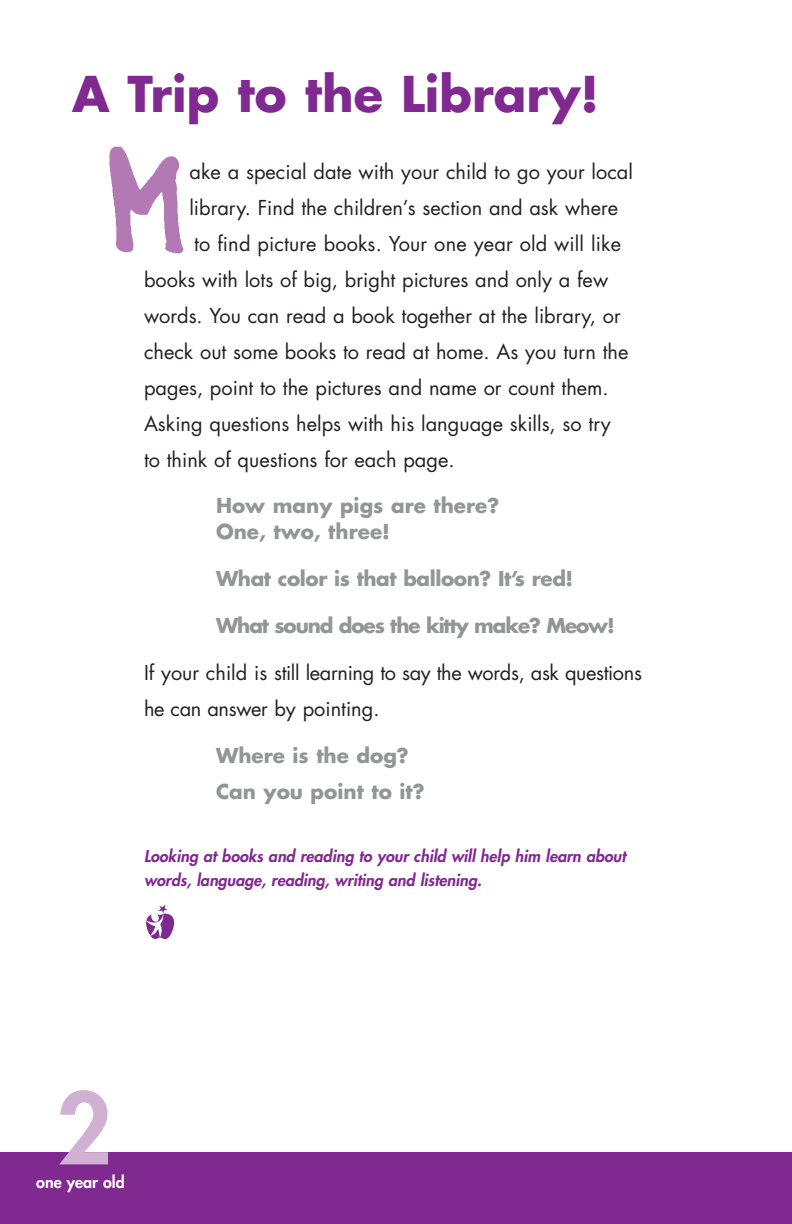
<style>
.page{position:relative;width:792px;height:1224px;background:#fff}
.page>*{position:absolute;margin:0;border:0;box-sizing:border-box;transform-origin:0 0}
.t1{font:800 96px "Futura";color:#d0b1d3}
.t2{font:700 48px "Futura";color:#802990}
.t3{font:20px "Futura";color:#231f20}
.t4{font:20px/36px "Futura";letter-spacing:-.02em;color:#231f20}
.t5{font:700 20px/26px "Futura";color:#939598}
.t6{font:700 20px "Futura";letter-spacing:-.02em;color:#939598}
.t7{font:700 20px "Futura";letter-spacing:-.055em;color:#939598}
.t8{font:italic 800 16px/24px "Futura";color:#802990}
.t9{font:800 16px "Futura";color:#fff}
</style>
<div class="page">
<svg style="left:146px;top:905px;width:29px;height:34px"></svg>
<img style="left:109px;top:146px;width:75px;height:108px">
<div style="left:0;top:1152px;width:792px;height:72px;background:#802990"></div>
<h2 class="t2" style="left:72px;top:72px;width:529px">A Trip to the Library!</h2>
<p class="t3" style="left:190px;top:162px;width:445px">ake a special date with your child to go your local</p>
<p class="t3" style="left:189px;top:198px;width:430px">library. Find the children’s section and ask where</p>
<p class="t3" style="left:194px;top:234px;width:428px">to find picture books. Your one year old will like</p>
<p class="t3" style="left:144px;top:270px;width:466px">books with lots of big, bright pictures and only a few</p>
<p class="t3" style="left:144px;top:306px;width:478px">words. You can read a book together at the library, or</p>
<p class="t3" style="left:144px;top:342px;width:486px">check out some books to read at home. As you turn the</p>
<p class="t3" style="left:144px;top:378px;width:466px">pages, point to the pictures and name or count them.</p>
<p class="t3" style="left:144px;top:414px;width:468px">Asking questions helps with his language skills, so try</p>
<p class="t3" style="left:144px;top:450px;width:312px">to think of questions for each page.</p>
<p class="t5" style="left:216px;top:495px;width:285px">How many pigs are there?<br>One, two, three!</p>
<p class="t6" style="left:216px;top:570px;width:359px">What color is that balloon? It’s red!</p>
<p class="t7" style="left:216px;top:616px;width:400px">What sound does the kitty make? Meow!</p>
<p class="t4" style="left:144px;top:656px;width:499px">If your child is still learning to say the words, ask questions he can answer by pointing.</p>
<p class="t5" style="left:216px;top:739px;width:210px;line-height:36px">Where is the dog?<br>Can you point to it?</p>
<p class="t8" style="left:144px;top:846px;width:483px">Looking at books and reading to your child will help him learn about words, language, reading, writing and listening.</p>
<h1 class="t1" style="left:57px;top:1083px;width:57px">2</h1>
<p class="t9" style="left:36px;top:1174px;width:90px">one year old</p>
</div>
